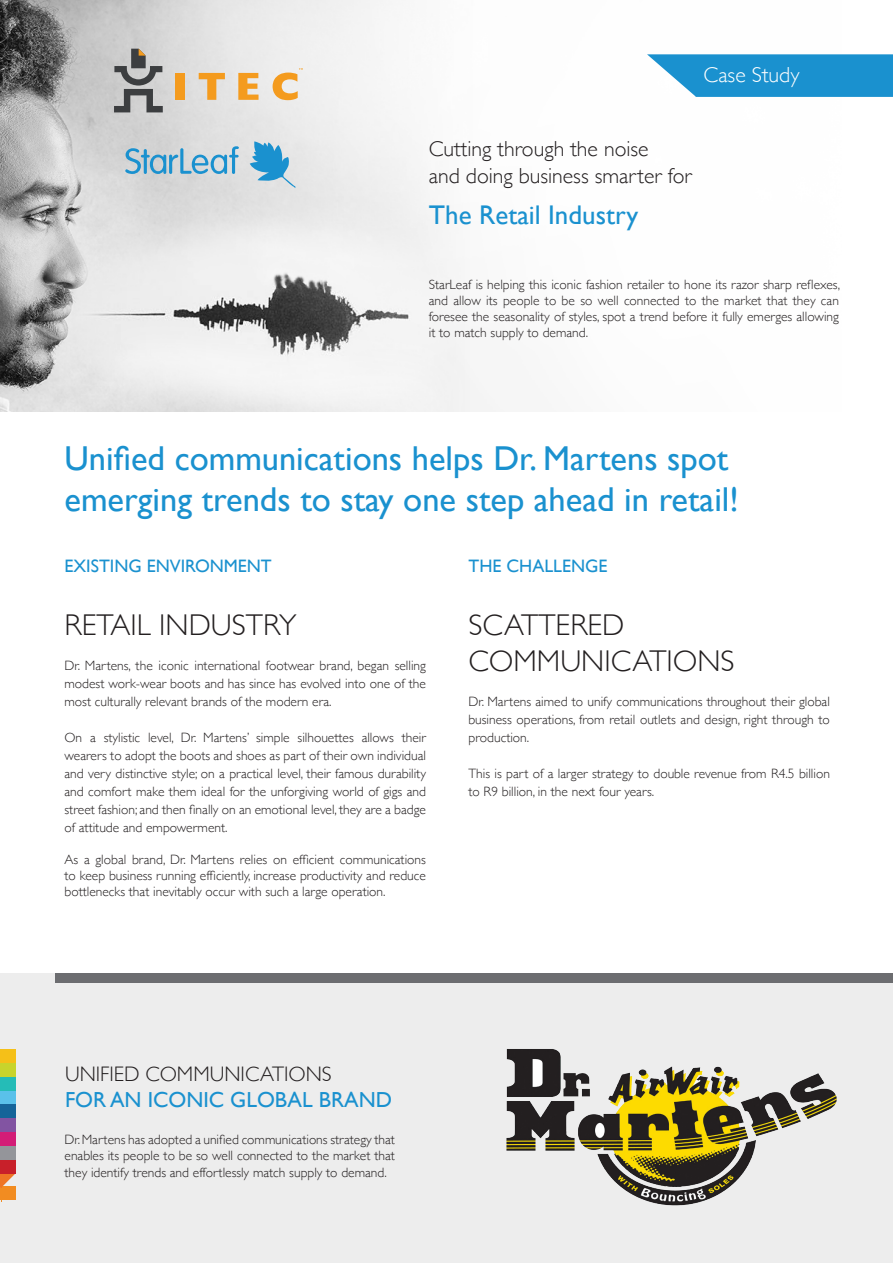
<style>
.page{position:relative;width:893px;height:1263px;background:#fff}
.page>*{position:absolute;margin:0;border:0;box-sizing:border-box;transform-origin:0 0}
.Paragraph_Style_5{font:34.5px/41.4px "Gill Sans";color:#1a91cf}
.Paragraph_Style_5-2{font:300 30px/36px "Gill Sans";color:#231f20}
.Paragraph_Style_5-3{font:27px "Gill Sans";color:#1a91cf}
.Paragraph_Style_6{font:300 21.75px "Gill Sans";color:#231f20}
.Paragraph_Style_5-4{font:21.75px "Gill Sans";color:#1a91cf}
.Paragraph_Style_6-2{font:300 21.75px "Gill Sans";color:#fff}
.Paragraph_Style_5-5{font:300 21px "Gill Sans";color:#231f20}
.Paragraph_Style_5-6{font:18px "Gill Sans";color:#1a91cf}
.Paragraph_Style_8{font:300 13.5px/18px "Gill Sans";color:#231f20;text-align:justify}
.Paragraph_Style_7{font:300 13.5px/16.2px "Gill Sans";color:#231f20;text-align:justify}
</style>
<div class="page">
<img style="left:0;top:0;width:496px;height:412px">
<svg style="left:647px;top:54px;width:246px;height:43px;background:#339dd4"></svg>
<div style="left:0;top:973px;width:893px;height:290px;background:#ededed"></div>
<div style="left:0;top:1146px;width:15px;height:14px;background:#94959a"></div>
<div style="left:0;top:1118px;width:15px;height:14px;background:#8254a2"></div>
<div style="left:0;top:1090px;width:15px;height:14px;background:#5ac1ea"></div>
<div style="left:0;top:1160px;width:15px;height:13px;background:#c8202a"></div>
<div style="left:0;top:1132px;width:15px;height:14px;background:#d31d77"></div>
<div style="left:0;top:1104px;width:15px;height:14px;background:#156499"></div>
<div style="left:0;top:1077px;width:15px;height:13px;background:#25bcb7"></div>
<div style="left:0;top:1049px;width:15px;height:14px;background:#f5c018"></div>
<div style="left:0;top:1063px;width:15px;height:14px;background:#c8d42c"></div>
<svg style="left:0;top:1173px;width:15px;height:28px"></svg>
<div style="left:55px;top:973px;width:838px;height:10px;background:#6c6d70"></div>
<img style="left:506px;top:1049px;width:331px;height:157px">
<svg style="left:125px;top:146px;width:114px;height:28px;background:#9cc1d5"></svg>
<svg style="left:250px;top:141px;width:45px;height:47px;background:#84bcd9"></svg>
<div style="left:175px;top:73px;width:10px;height:27px;background:#f49b1e"></div>
<svg style="left:199px;top:73px;width:26px;height:27px"></svg>
<svg style="left:238px;top:73px;width:21px;height:27px"></svg>
<svg style="left:273px;top:68px;width:30px;height:32px"></svg>
<svg style="left:114px;top:49px;width:49px;height:63px;background:#989898"></svg>
<p class="Paragraph_Style_6-2" style="left:704px;top:57px;width:97px">Case Study</p>
<p class="Paragraph_Style_6" style="left:429px;top:132px;width:221px">Cutting through the noise</p>
<p class="Paragraph_Style_6" style="left:429px;top:158px;width:264px">and doing business smarter for</p>
<p class="Paragraph_Style_5-3" style="left:429px;top:199px;width:211px">The Retail Industry</p>
<p class="Paragraph_Style_7" style="left:429px;top:275px;width:413px">StarLeaf is helping this iconic fashion retailer to hone its razor sharp reflexes, and allow its people to be so well connected to the market that they can foresee the seasonality of styles, spot a trend before it fully emerges allowing it to match supply to demand.</p>
<p class="Paragraph_Style_5" style="left:65px;top:437px;width:676px">Unified communications helps Dr. Martens spot emerging trends to stay one step ahead in retail!</p>
<p class="Paragraph_Style_5-6" style="left:65px;top:555px;width:209px">EXISTING ENVIRONMENT</p>
<p class="Paragraph_Style_5-2" style="left:65px;top:606px;width:234px">RETAIL INDUSTRY</p>
<p class="Paragraph_Style_8" style="left:65px;top:655px;width:363px">Dr. Martens, the iconic international footwear brand, began selling modest work-wear boots and has since has evolved into one of the most culturally relevant brands of the modern era.</p>
<p class="Paragraph_Style_8" style="left:65px;top:727px;width:363px">On a stylistic level, Dr. Martens’ simple silhouettes allows their wearers to adopt the boots and shoes as part of their own individual and very distinctive style; on a practical level, their famous durability and comfort make them ideal for the unforgiving world of gigs and street fashion; and then finally on an emotional level, they are a badge of attitude and empowerment.</p>
<p class="Paragraph_Style_8" style="left:65px;top:851px;width:363px;line-height:16.2px">As a global brand, Dr. Martens relies on efficient communications to keep business running efficiently, increase productivity and reduce bottlenecks that inevitably occur with such a large operation.</p>
<p class="Paragraph_Style_5-6" style="left:468px;top:555px;width:140px">THE CHALLENGE</p>
<p class="Paragraph_Style_5-2" style="left:468px;top:606px;width:268px">SCATTERED<br>COMMUNICATIONS</p>
<p class="Paragraph_Style_8" style="left:468px;top:691px;width:363px">Dr. Martens aimed to unify communications throughout their global business operations, from retail outlets and design, right through to production.</p>
<p class="Paragraph_Style_8" style="left:468px;top:763px;width:363px">This is part of a larger strategy to double revenue from R4.5 billion to R9 billion, in the next four years.</p>
<p class="Paragraph_Style_5-5" style="left:65px;top:1057px;width:268px">UNIFIED COMMUNICATIONS</p>
<p class="Paragraph_Style_5-4" style="left:65px;top:1087px;width:328px">FOR AN ICONIC GLOBAL BRAND</p>
<p class="Paragraph_Style_7" style="left:65px;top:1131px;width:332px">Dr. Martens has adopted a unified communications strategy that enables its people to be so well connected to the market that they identify trends and effortlessly match supply to demand.</p>
</div>
